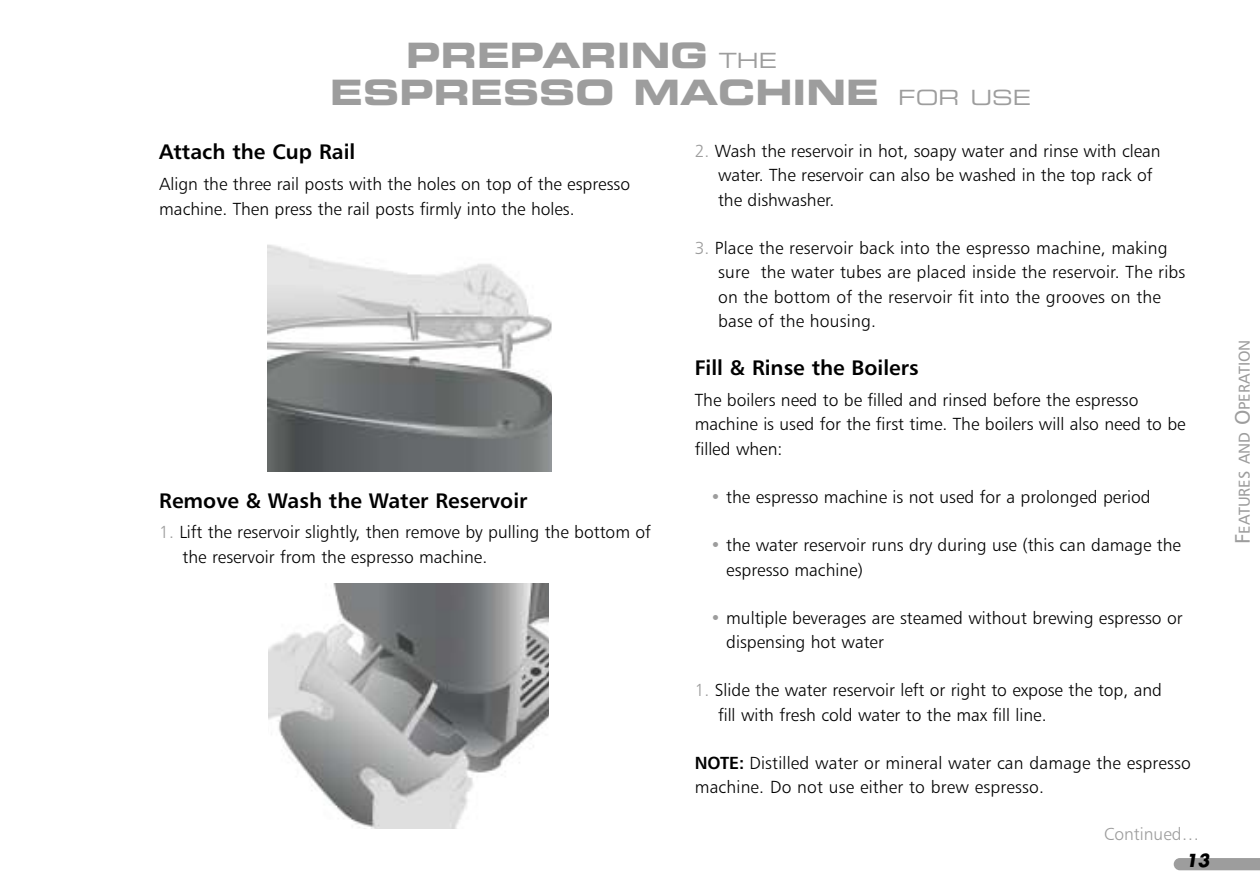
<style>
.page{position:relative;width:1260px;height:882px;background:#fff}
.page>*{position:absolute;margin:0;border:0;box-sizing:border-box;transform-origin:0 0}
.t1{font:35px/36.8px "Eurostile Bold Extended Two";color:#9d9d9d}
.t2{font:21px "Humanist 777 BT Bold B";color:#000}
.t3{font:17.5px/24.5px "Humanist 777 BT Light B";color:#000}
.t4{font:17.5px "Humanist 777 BT Light B";color:#9d9d9d}
.t5{font:italic 700 17.5px "Futura";color:#000}
.t6{font:15.75px "Humanist 777 BT Roman B";color:#9d9d9d}
.s1{font-family:"Eurostile Extended Two";font-size:21px}
.s2{color:#9d9d9d}
.s3{font-family:"Humanist 777 BT Bold B"}
.s4{font-size:21px}
</style>
<div class="page">
<svg style="left:1174px;top:858px;width:86px;height:12px"></svg>
<img style="left:268px;top:244px;width:283px;height:227px">
<img style="left:269px;top:583px;width:280px;height:246px">
<h1 class="t1" style="left:330px;top:40px;width:702px;text-indent:76px">PREPARING <span class="s1">THE<br></span>ESPRESSO MACHINE <span class="s1">FOR USE</span></h1>
<p class="t2" style="left:159px;top:143px;width:198px">Attach the Cup Rail</p>
<p class="t3" style="left:159px;top:173px;width:472px">Align the three rail posts with the holes on top of the espresso machine. Then press the rail posts firmly into the holes.</p>
<p class="t2" style="left:159px;top:491px;width:370px">Remove &amp; Wash the Water Reservoir</p>
<p class="t3" style="left:183px;top:521px;width:470px;text-indent:-23px"><span class="s2">1.</span> Lift the reservoir slightly, then remove by pulling the bottom of the reservoir from the espresso machine.</p>
<p class="t3" style="left:718px;top:139px;width:444px;text-indent:-23px"><span class="s2">2.</span> Wash the reservoir in hot, soapy water and rinse with clean water. The reservoir can also be washed in the top rack of the dishwasher.</p>
<p class="t3" style="left:718px;top:236px;width:469px;text-indent:-23px"><span class="s2">3.</span> Place the reservoir back into the espresso machine, making sure the water tubes are placed inside the reservoir. The ribs on the bottom of the reservoir fit into the grooves on the base of the housing.</p>
<p class="t2" style="left:695px;top:359px;width:225px">Fill &amp; Rinse the Boilers</p>
<p class="t3" style="left:695px;top:388px;width:492px">The boilers need to be filled and rinsed before the espresso machine is used for the first time. The boilers will also need to be filled when:</p>
<p class="t3" style="left:710px;top:486px;width:442px"><span class="s2">•</span> the espresso machine is not used for a prolonged period</p>
<p class="t3" style="left:726px;top:534px;width:456px;text-indent:-16px"><span class="s2">•</span> the water reservoir runs dry during use (this can damage the espresso machine)</p>
<p class="t3" style="left:726px;top:606px;width:458px;text-indent:-16px"><span class="s2">•</span> multiple beverages are steamed without brewing espresso or dispensing hot water</p>
<p class="t3" style="left:718px;top:679px;width:446px;text-indent:-23px"><span class="s2">1.</span> Slide the water reservoir left or right to expose the top, and fill with fresh cold water to the max fill line.</p>
<p class="t3" style="left:695px;top:751px;width:498px"><span class="s3">NOTE:</span> Distilled water or mineral water can damage the espresso machine. Do not use either to brew espresso.</p>
<p class="t4" style="left:1104px;top:826px;width:96px">Continued…</p>
<p class="t5" style="left:1185px;top:852px;width:26px">13</p>
<p class="t6" style="left:1238px;top:544px;width:206px;rotate:-90deg"><span class="s4">F</span>EATURES AND <span class="s4">O</span>PERATION</p>
</div>
